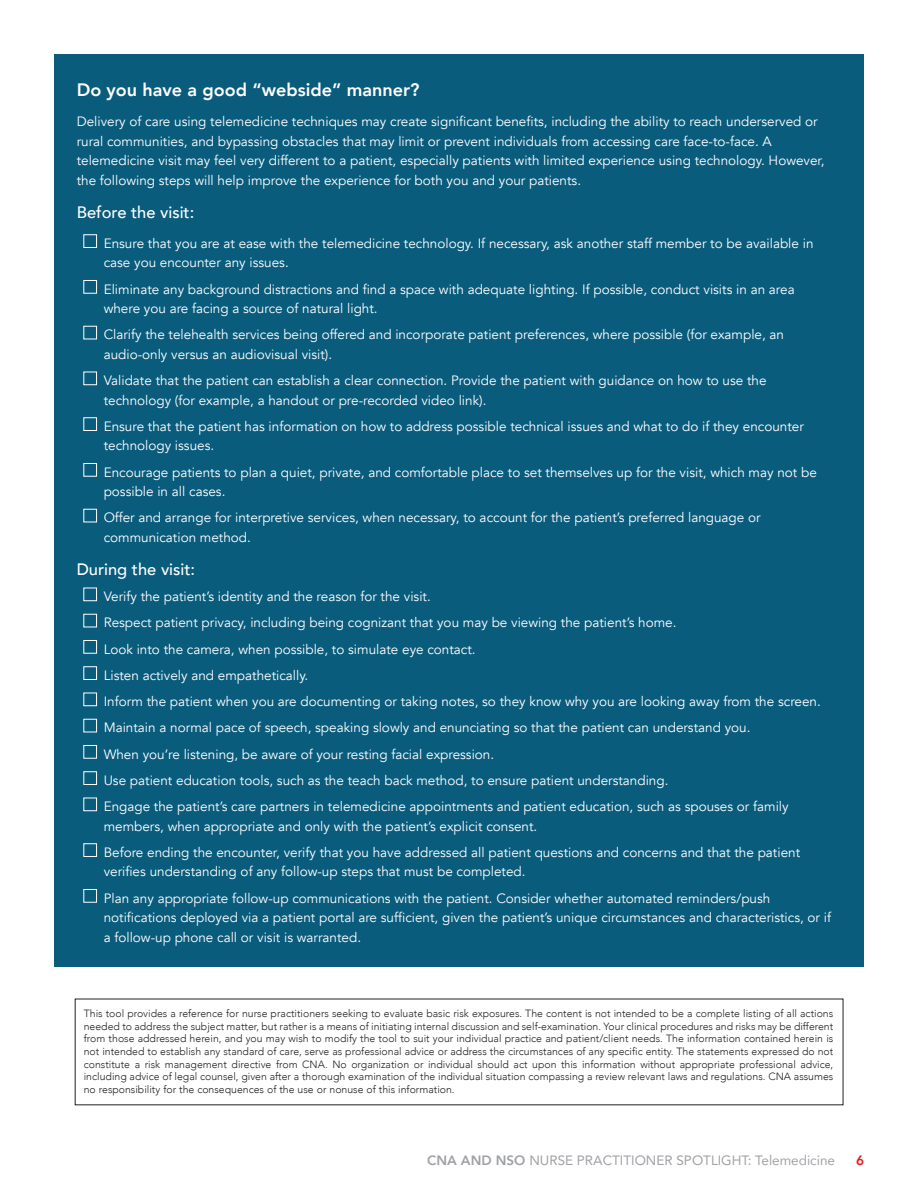
<style>
.page{position:relative;width:918px;height:1188px;background:#fff}
.page>*{position:absolute;margin:0;border:0;box-sizing:border-box;transform-origin:0 0}
.t1{font:800 18px "Avenir";color:#fff}
.t2{font:500 16.5px "Avenir";color:#fff}
.t3{font:13.5px/19.5px "Avenir";color:#fff}
.t4{font:13.5px "Avenir";color:#a0a1a5}
.t5{font:800 13.5px "Avenir";color:#e51a23}
.t6{font:300 10.5px/12.6px "Avenir";color:#231f20;text-align:justify}
.s1{font-weight:800}
</style>
<div class="page">
<div style="left:54px;top:54px;width:810px;height:913px;background:#0a5c7d"></div>
<div style="left:83px;top:234px;width:14px;height:14px;border:1px solid #fff"></div>
<div style="left:83px;top:280px;width:14px;height:14px;border:1px solid #fff"></div>
<div style="left:83px;top:326px;width:14px;height:13px;border:1px solid #fff"></div>
<div style="left:83px;top:372px;width:14px;height:13px;border:1px solid #fff"></div>
<div style="left:83px;top:417px;width:14px;height:14px;border:1px solid #fff"></div>
<div style="left:83px;top:463px;width:14px;height:14px;border:1px solid #fff"></div>
<div style="left:83px;top:509px;width:14px;height:13px;border:1px solid #fff"></div>
<div style="left:83px;top:588px;width:14px;height:13px;border:1px solid #fff"></div>
<div style="left:83px;top:614px;width:14px;height:13px;border:1px solid #fff"></div>
<div style="left:83px;top:640px;width:14px;height:14px;border:1px solid #fff"></div>
<div style="left:83px;top:666px;width:14px;height:14px;border:1px solid #fff"></div>
<div style="left:83px;top:693px;width:14px;height:13px;border:1px solid #fff"></div>
<div style="left:83px;top:719px;width:14px;height:13px;border:1px solid #fff"></div>
<div style="left:83px;top:745px;width:14px;height:14px;border:1px solid #fff"></div>
<div style="left:83px;top:771px;width:14px;height:14px;border:1px solid #fff"></div>
<div style="left:83px;top:798px;width:14px;height:13px;border:1px solid #fff"></div>
<div style="left:83px;top:843px;width:14px;height:14px;border:1px solid #fff"></div>
<div style="left:83px;top:889px;width:14px;height:14px;border:1px solid #fff"></div>
<h1 class="t1" style="left:77px;top:75px;width:344px">Do you have a good “webside” manner?</h1>
<p class="t3" style="left:77px;top:112px;width:749px">Delivery of care using telemedicine techniques may create significant benefits, including the ability to reach underserved or rural communities, and bypassing obstacles that may limit or prevent individuals from accessing care face-to-face. A telemedicine visit may feel very different to a patient, especially patients with limited experience using technology. However, the following steps will help improve the experience for both you and your patients.</p>
<p class="t2" style="left:77px;top:198px;width:119px">Before the visit:</p>
<p class="t3" style="left:104px;top:234px;width:711px">Ensure that you are at ease with the telemedicine technology. If necessary, ask another staff member to be available in case you encounter any issues.</p>
<p class="t3" style="left:104px;top:279px;width:693px">Eliminate any background distractions and find a space with adequate lighting. If possible, conduct visits in an area where you are facing a source of natural light.</p>
<p class="t3" style="left:104px;top:325px;width:682px">Clarify the telehealth services being offered and incorporate patient preferences, where possible (for example, an audio-only versus an audiovisual visit).</p>
<p class="t3" style="left:104px;top:371px;width:664px">Validate that the patient can establish a clear connection. Provide the patient with guidance on how to use the technology (for example, a handout or pre-recorded video link).</p>
<p class="t3" style="left:104px;top:417px;width:702px">Ensure that the patient has information on how to address possible technical issues and what to do if they encounter technology issues.</p>
<p class="t3" style="left:104px;top:462px;width:715px">Encourage patients to plan a quiet, private, and comfortable place to set themselves up for the visit, which may not be possible in all cases.</p>
<p class="t3" style="left:104px;top:508px;width:658px">Offer and arrange for interpretive services, when necessary, to account for the patient’s preferred language or communication method.</p>
<p class="t2" style="left:77px;top:555px;width:120px">During the visit:</p>
<p class="t3" style="left:104px;top:584px;width:719px;line-height:26.2px">Verify the patient’s identity and the reason for the visit.<br>Respect patient privacy, including being cognizant that you may be viewing the patient’s home.<br>Look into the camera, when possible, to simulate eye contact.<br>Listen actively and empathetically.<br>Inform the patient when you are documenting or taking notes, so they know why you are looking away from the screen.<br>Maintain a normal pace of speech, speaking slowly and enunciating so that the patient can understand you.<br>When you’re listening, be aware of your resting facial expression.<br>Use patient education tools, such as the teach back method, to ensure patient understanding.<br>Engage the patient’s care partners in telemedicine appointments and patient education, such as spouses or family</p>
<p class="t3" style="left:104px;top:813px;width:698px;line-height:26.2px">members, when appropriate and only with the patient’s explicit consent.<br>Before ending the encounter, verify that you have addressed all patient questions and concerns and that the patient</p>
<p class="t3" style="left:104px;top:859px;width:668px;line-height:26.2px">verifies understanding of any follow-up steps that must be completed.<br>Plan any appropriate follow-up communications with the patient. Consider whether automated reminders/push</p>
<p class="t3" style="left:104px;top:908px;width:729px">notifications deployed via a patient portal are sufficient, given the patient’s unique circumstances and characteristics, or if a follow-up phone call or visit is warranted.</p>
<p class="t6" style="left:84px;top:1007px;width:751px">This tool provides a reference for nurse practitioners seeking to evaluate basic risk exposures. The content is not intended to be a complete listing of all actions needed to address the subject matter, but rather is a means of initiating internal discussion and self-examination. Your clinical procedures and risks may be different from those addressed herein, and you may wish to modify the tool to suit your individual practice and patient/client needs. The information contained herein is not intended to establish any standard of care, serve as professional advice or address the circumstances of any specific entity. The statements expressed do not constitute a risk management directive from CNA. No organization or individual should act upon this information without appropriate professional advice, including advice of legal counsel, given after a thorough examination of the individual situation compassing a review relevant laws and regulations. CNA assumes no responsibility for the consequences of the use or nonuse of this information.</p>
<p class="t4" style="left:427px;top:1149px;width:409px"><span class="s1">CNA AND NSO</span> NURSE PRACTITIONER SPOTLIGHT: Telemedicine</p>
<p class="t5" style="left:856px;top:1149px;width:9px">6</p>
</div>
